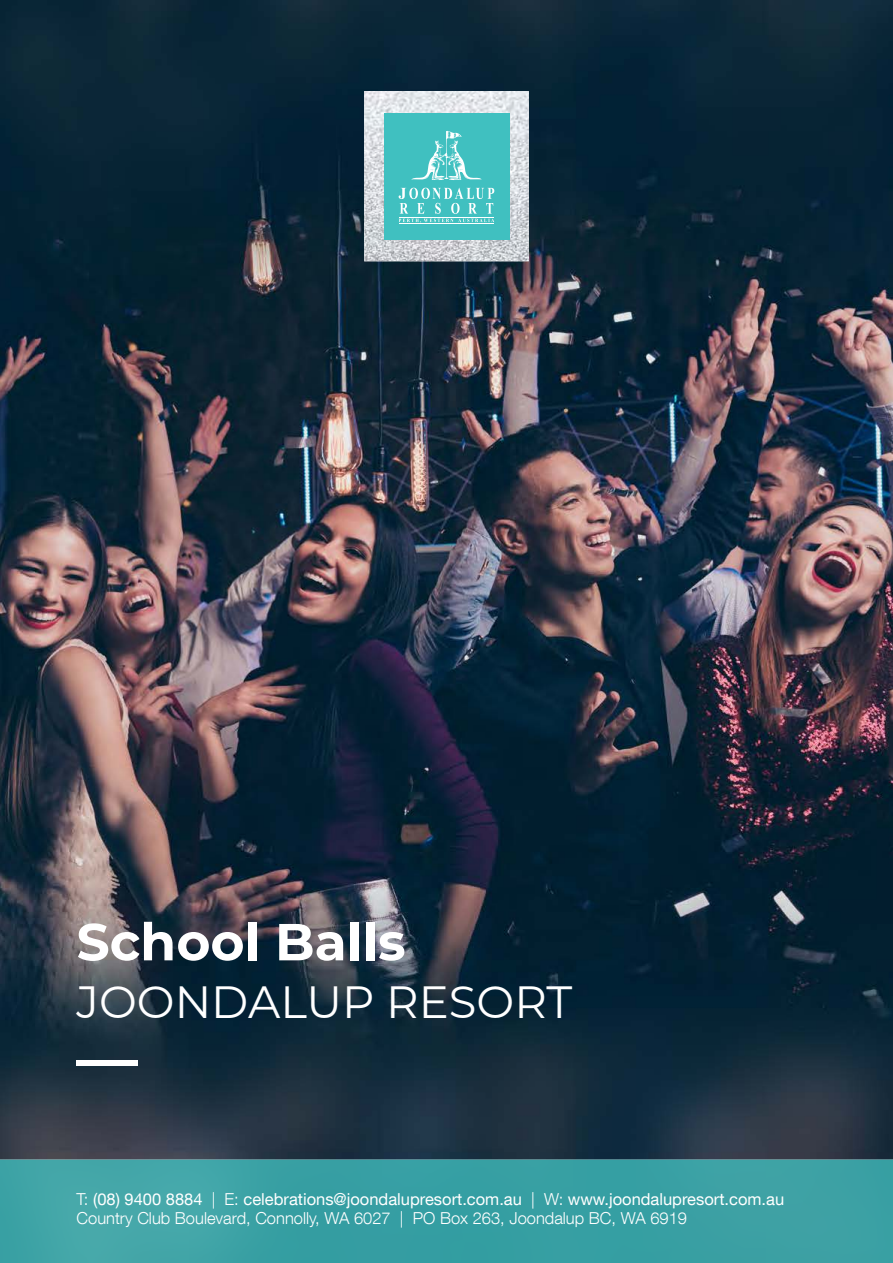
<style>
.page{position:relative;width:893px;height:1263px;background:#fff}
.page>*{position:absolute;margin:0;border:0;box-sizing:border-box;transform-origin:0 0}
.t1{font:700 52.05px "Montserrat";color:#fff}
.t2{font:45px "Montserrat";color:#fff}
.t3{font:16.5px/19.8px "Helvetica Neue LT Com";color:#fff}
.s1{font-weight:300}
</style>
<div class="page">
<img style="left:0;top:0;width:893px;height:1159px">
<img style="left:0;top:1159px;width:893px;height:104px">
<div style="left:77px;top:1060px;width:61px;height:6px;background:#fff"></div>
<img style="left:364px;top:91px;width:165px;height:170px">
<div style="left:384px;top:113px;width:125px;height:126px;background:#40c0c0"></div>
<svg style="left:411px;top:130px;width:71px;height:50px"></svg>
<svg style="left:399px;top:188px;width:95px;height:35px"></svg>
<hr style="left:399px;top:217px;width:95px;height:1px;background:#fff">
<hr style="left:399px;top:223px;width:95px;height:1px;background:#fff">
<h1 class="t1" style="left:77px;top:904px;width:331px">School Balls</h1>
<h2 class="t2" style="left:77px;top:971px;width:497px">JOONDALUP RESORT</h2>
<p class="t3" style="left:77px;top:1188px;width:709px"><span class="s1">T:</span> (08) 9400 8884 <span class="s1">| E:</span> celebrations@joondalupresort.com.au <span class="s1">| W:</span> www.joondalupresort.com.au<br><span class="s1">Country Club Boulevard, Connolly, WA 6027 | PO Box 263, Joondalup BC, WA 6919</span></p>
</div>
